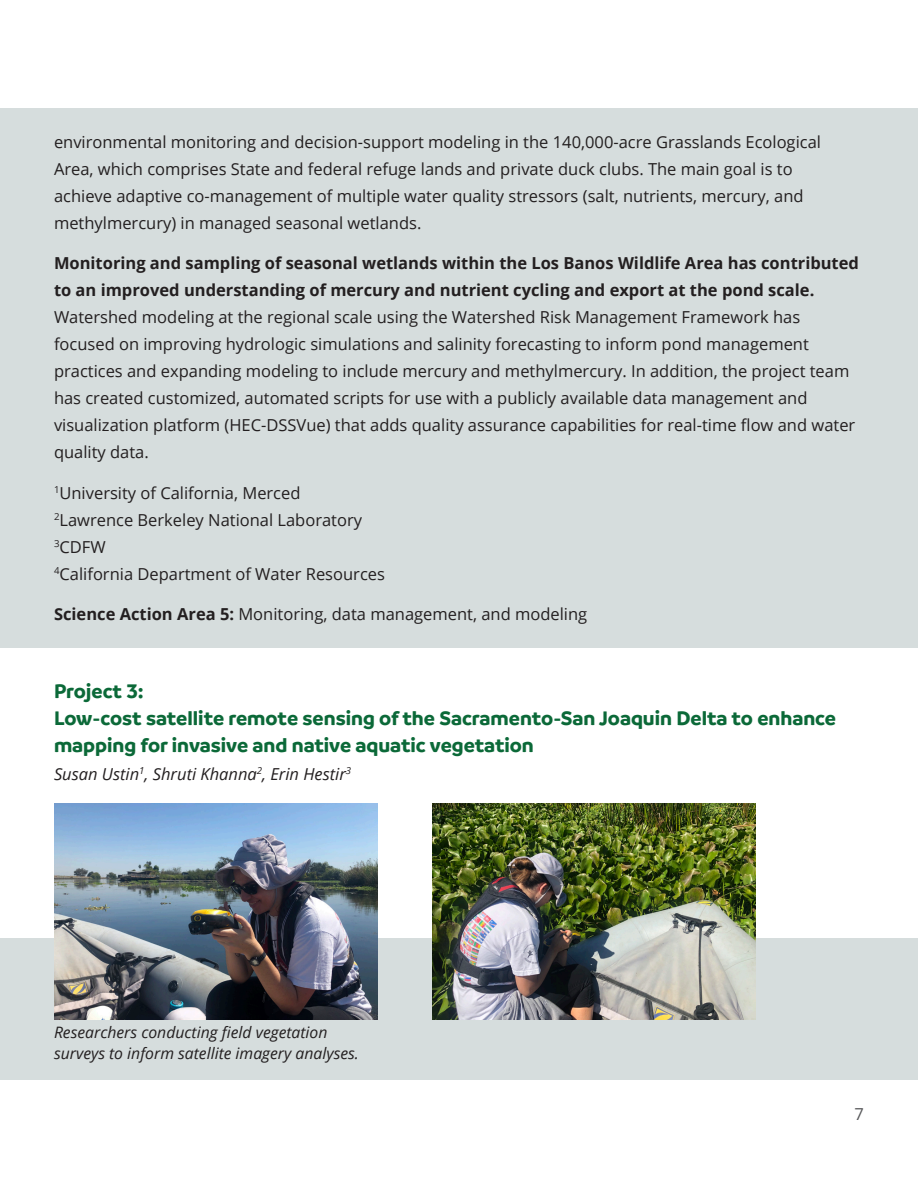
<style>
.page{position:relative;width:918px;height:1188px;background:#fff}
.page>*{position:absolute;margin:0;border:0;box-sizing:border-box;transform-origin:0 0}
.t1{font:700 21px/27px "Branding";color:#0b6938}
.t2{font:16.5px/27px "Open Sans";color:#231f20}
.t3{font:700 16.5px/27px "Open Sans";color:#231f20}
.t4{font:italic 16.5px "Open Sans";color:#231f20}
.t5{font:16.5px "Open Sans";color:#57585a}
.t6{font:italic 15.75px/21px "Open Sans";color:#231f20}
.s1{font-weight:700}
</style>
<div class="page">
<div style="left:0;top:108px;width:918px;height:540px;background:#d6dddd"></div>
<div style="left:0;top:938px;width:918px;height:142px;background:#d6dddd"></div>
<img style="left:54px;top:803px;width:324px;height:216px">
<img style="left:432px;top:803px;width:324px;height:216px">
<p class="t2" style="left:54px;top:128px;width:769px">environmental monitoring and decision-support modeling in the 140,000-acre Grasslands Ecological Area, which comprises State and federal refuge lands and private duck clubs. The main goal is to achieve adaptive co-management of multiple water quality stressors (salt, nutrients, mercury, and methylmercury) in managed seasonal wetlands.</p>
<p class="t3" style="left:54px;top:249px;width:807px">Monitoring and sampling of seasonal wetlands within the Los Banos Wildlife Area has contributed to an improved understanding of mercury and nutrient cycling and export at the pond scale.</p>
<p class="t2" style="left:54px;top:303px;width:803px">Watershed modeling at the regional scale using the Watershed Risk Management Framework has focused on improving hydrologic simulations and salinity forecasting to inform pond management practices and expanding modeling to include mercury and methylmercury. In addition, the project team has created customized, automated scripts for use with a publicly available data management and visualization platform (HEC-DSSVue) that adds quality assurance capabilities for real-time flow and water quality data.</p>
<p class="t2" style="left:54px;top:479px;width:248px"><sup>1</sup>University of California, Merced</p>
<p class="t2" style="left:54px;top:506px;width:310px"><sup>2</sup>Lawrence Berkeley National Laboratory</p>
<p class="t2" style="left:54px;top:533px;width:53px"><sup>3</sup>CDFW</p>
<p class="t2" style="left:54px;top:560px;width:333px"><sup>4</sup>California Department of Water Resources</p>
<p class="t2" style="left:54px;top:600px;width:535px"><span class="s1">Science Action Area 5:</span> Monitoring, data management, and modeling</p>
<h3 class="t1" style="left:54px;top:678px;width:784px">Project 3:<br>Low-cost satellite remote sensing of the Sacramento-San Joaquin Delta to enhance mapping for invasive and native aquatic vegetation</h3>
<p class="t4" style="left:54px;top:762px;width:299px">Susan Ustin<sup>1</sup>, Shruti Khanna<sup>2</sup>, Erin Hestir<sup>3</sup></p>
<p class="t6" style="left:54px;top:1021px;width:306px">Researchers conducting field vegetation surveys to inform satellite imagery analyses.</p>
<p class="t5" style="left:855px;top:1102px;width:11px">7</p>
</div>
